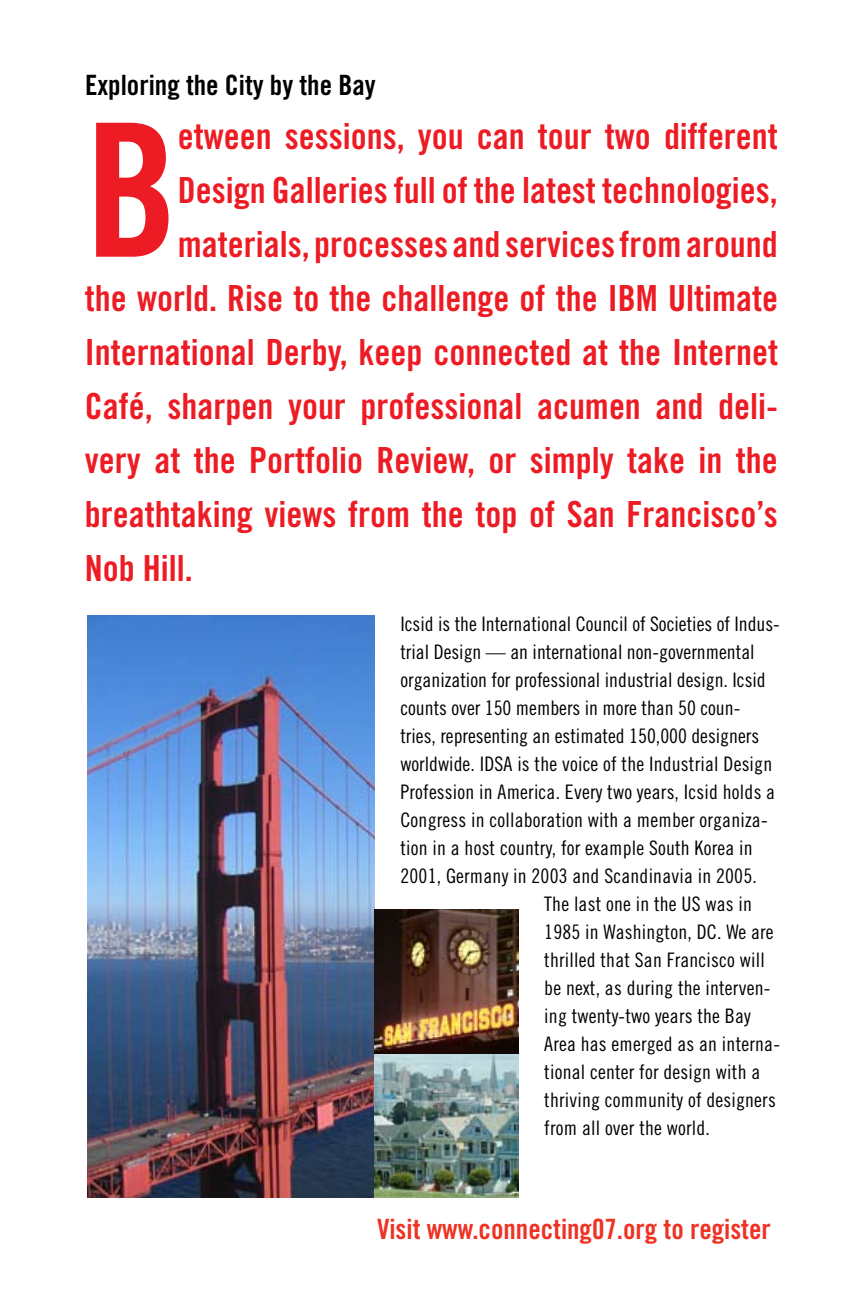
<style>
.page{position:relative;width:864px;height:1296px;background:#fff}
.page>*{position:absolute;margin:0;border:0;box-sizing:border-box;transform-origin:0 0}
.t1{font:185.6px "Trade Gothic Bold Cond Twenty";color:#ed1c24}
.t2{font:36px "Trade Gothic Bold Cond Twenty";color:#ed1c24}
.t3{font:28px "Trade Gothic Bold Cond Twenty";color:#ee3224}
.t4{font:28px "Trade Gothic Bold Cond Twenty";color:#000}
.t5{font:20px "Trade Gothic Cond Eighteen";letter-spacing:.01em;color:#000}
</style>
<div class="page">
<img style="left:87px;top:615px;width:288px;height:582px">
<img style="left:374px;top:909px;width:144px;height:288px">
<h3 class="t4" style="left:85px;top:68px;width:292px">Exploring the City by the Bay</h3>
<h1 class="t1" style="left:85px;top:78px;width:94px">B</h1>
<h2 class="t2" style="left:178px;top:114px;width:602px">etween sessions, you can tour two different</h2>
<h2 class="t2" style="left:178px;top:168px;width:602px">Design Galleries full of the latest technologies,</h2>
<h2 class="t2" style="left:178px;top:222px;width:602px">materials, processes and services from around</h2>
<h2 class="t2" style="left:85px;top:276px;width:695px">the world. Rise to the challenge of the IBM Ultimate</h2>
<h2 class="t2" style="left:85px;top:330px;width:695px">International Derby, keep connected at the Internet</h2>
<h2 class="t2" style="left:85px;top:384px;width:695px">Café, sharpen your professional acumen and deli-</h2>
<h2 class="t2" style="left:85px;top:438px;width:694px">very at the Portfolio Review, or simply take in the</h2>
<h2 class="t2" style="left:85px;top:492px;width:694px">breathtaking views from the top of San Francisco’s</h2>
<h2 class="t2" style="left:85px;top:546px;width:109px">Nob Hill.</h2>
<p class="t5" style="left:400px;top:612px;width:381px">Icsid is the International Council of Societies of Indus-</p>
<p class="t5" style="left:400px;top:640px;width:356px">trial Design — an international non-governmental</p>
<p class="t5" style="left:400px;top:668px;width:367px">organization for professional industrial design. Icsid</p>
<p class="t5" style="left:400px;top:696px;width:341px">counts over 150 members in more than 50 coun-</p>
<p class="t5" style="left:400px;top:724px;width:360px">tries, representing an estimated 150,000 designers</p>
<p class="t5" style="left:400px;top:752px;width:373px">worldwide. IDSA is the voice of the Industrial Design</p>
<p class="t5" style="left:400px;top:780px;width:376px">Profession in America. Every two years, Icsid holds a</p>
<p class="t5" style="left:400px;top:808px;width:369px">Congress in collaboration with a member organiza-</p>
<p class="t5" style="left:400px;top:836px;width:354px">tion in a host country, for example South Korea in</p>
<p class="t5" style="left:400px;top:864px;width:358px">2001, Germany in 2003 and Scandinavia in 2005.</p>
<p class="t5" style="left:544px;top:892px;width:209px">The last one in the US was in</p>
<p class="t5" style="left:544px;top:920px;width:231px">1985 in Washington, DC. We are</p>
<p class="t5" style="left:544px;top:948px;width:222px">thrilled that San Francisco will</p>
<p class="t5" style="left:544px;top:976px;width:228px">be next, as during the interven-</p>
<p class="t5" style="left:544px;top:1004px;width:208px">ing twenty-two years the Bay</p>
<p class="t5" style="left:544px;top:1032px;width:237px">Area has emerged as an interna-</p>
<p class="t5" style="left:544px;top:1060px;width:217px">tional center for design with a</p>
<p class="t5" style="left:544px;top:1088px;width:233px">thriving community of designers</p>
<p class="t5" style="left:544px;top:1116px;width:167px">from all over the world.</p>
<h3 class="t3" style="left:377px;top:1212px;width:395px">Visit www.connecting07.org to register</h3>
</div>
